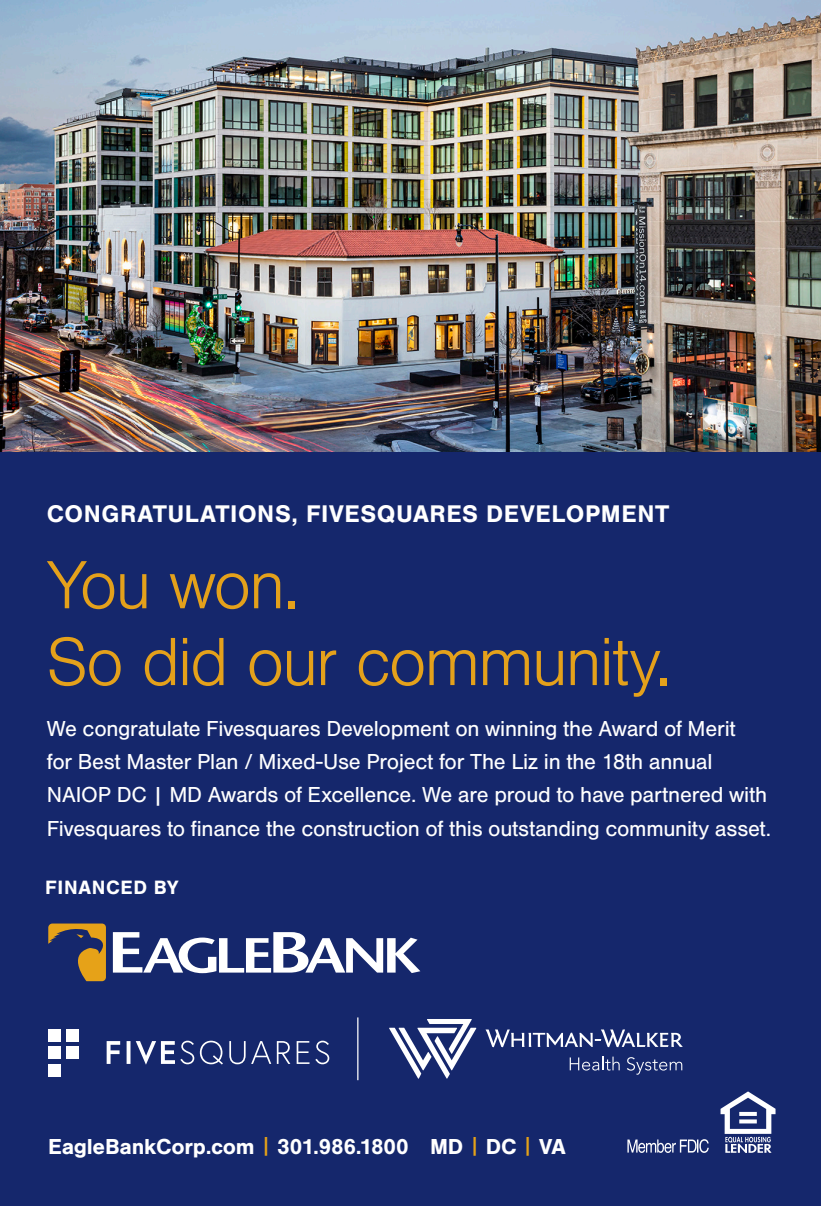
<style>
.page{position:relative;width:821px;height:1206px;background:#15276c}
.page>*{position:absolute;margin:0;border:0;box-sizing:border-box;transform-origin:0 0}
.t1{font:300 70.75px/76.8px "Nimbus San";letter-spacing:-.035em;color:#e4a11b}
.t2{font:700 25px "Nimbus San";letter-spacing:.025em;color:#fff}
.t3{font:22.5px/33.2px "Nimbus San";letter-spacing:-.01em;color:#fff}
.t4{font:700 22.5px "Nimbus San";letter-spacing:-.01em;color:#fff}
.t5{font:700 20px "Nimbus San";letter-spacing:.035em;color:#fff}
.s1{font-weight:400;color:#e6a218}
</style>
<div class="page">
<img style="left:0;top:0;width:821px;height:452px">
<svg style="left:48px;top:924px;width:372px;height:57px"></svg>
<svg style="left:720px;top:1091px;width:55px;height:62px"></svg>
<svg style="left:627px;top:1139px;width:82px;height:14px"></svg>
<svg style="left:107px;top:1041px;width:222px;height:24px"></svg>
<div style="left:48px;top:1029px;width:13px;height:13px;background:#fff"></div>
<div style="left:48px;top:1046px;width:13px;height:13px;background:#fff"></div>
<div style="left:48px;top:1064px;width:13px;height:13px;background:#fff"></div>
<div style="left:66px;top:1029px;width:13px;height:13px;background:#fff"></div>
<div style="left:66px;top:1046px;width:13px;height:13px;background:#fff"></div>
<hr style="left:357px;top:1017px;width:1px;height:63px;background:#fff">
<svg style="left:485px;top:1030px;width:198px;height:17px"></svg>
<svg style="left:389px;top:1019px;width:87px;height:60px"></svg>
<svg style="left:570px;top:1057px;width:50px;height:14px"></svg>
<svg style="left:627px;top:1057px;width:55px;height:18px"></svg>
<p class="t2" style="left:47px;top:500px;width:624px">CONGRATULATIONS, FIVESQUARES DEVELOPMENT</p>
<p class="t1" style="left:47px;top:549px;width:626px">You won.<br>So did our community.</p>
<p class="t3" style="left:47px;top:712px;width:726px">We congratulate Fivesquares Development on winning the Award of Merit<br>for Best Master Plan / Mixed-Use Project for The Liz in the 18th annual NAIOP DC | MD Awards of Excellence. We are proud to have partnered with Fivesquares to finance the construction of this outstanding community asset.</p>
<p class="t5" style="left:45px;top:877px;width:135px">FINANCED BY</p>
<p class="t4" style="left:48px;top:1134px;width:519px">EagleBankCorp.com <span class="s1">|</span> 301.986.1800 MD <span class="s1">|</span> DC <span class="s1">|</span> VA</p>
</div>
